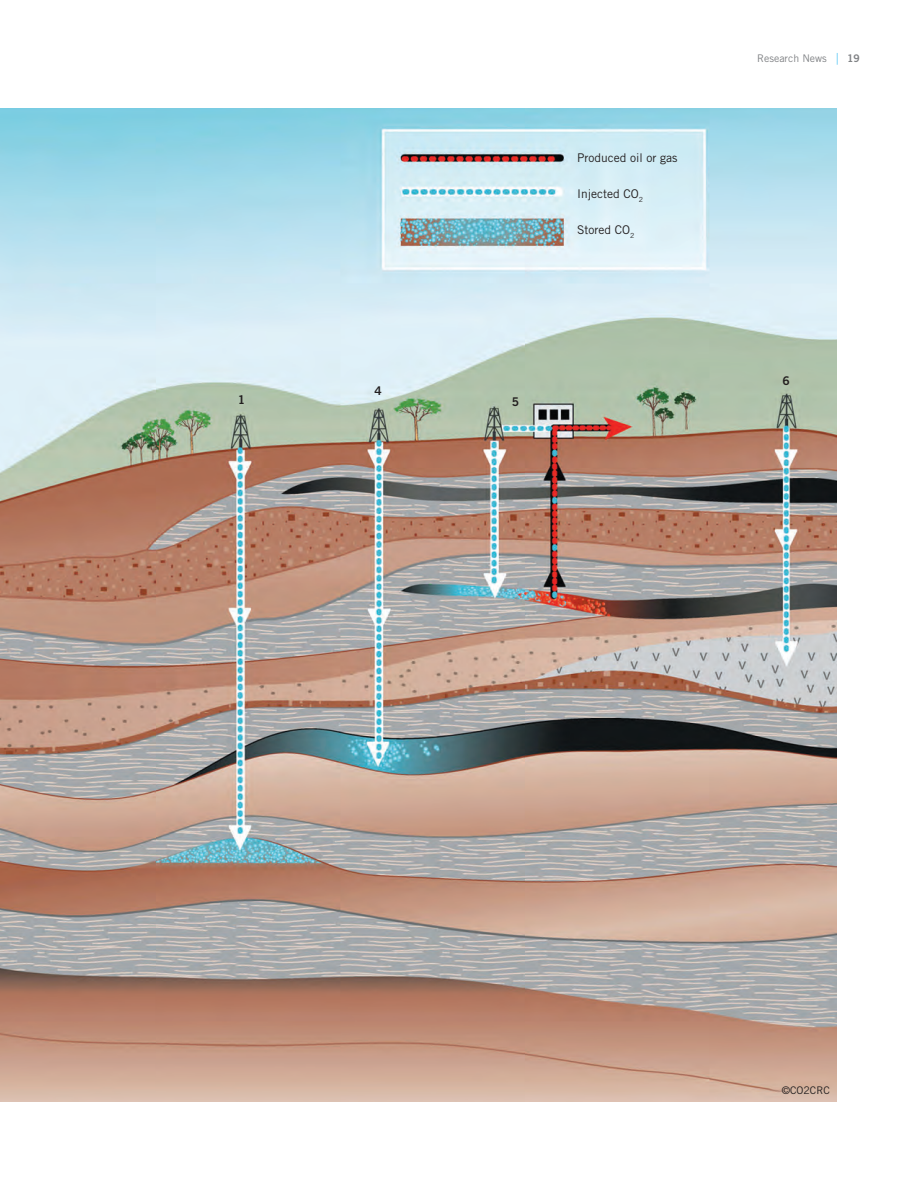
<style>
.page{position:relative;width:918px;height:1188px;background:#fff}
.page>*{position:absolute;margin:0;border:0;box-sizing:border-box;transform-origin:0 0}
.t1{font:12px "Trade Gothic LT Std";color:#231f20}
.t2{font:12px "Trade Gothic LT Std Bd 2";color:#231f20}
.t3{font:10.5px "Trade Gothic LT Std";color:#808285}
.t4{font:10.5px "Trade Gothic LT Std";color:#231f20}
.t5{font:10.5px "Trade Gothic LT Std Bd 2";color:#808285}
</style>
<div class="page">
<svg style="left:837px;top:53px;width:1px;height:12px"></svg>
<img style="left:0;top:108px;width:836px;height:994px">
<p class="t2" style="left:238px;top:392px;width:9px">1</p>
<p class="t2" style="left:374px;top:383px;width:9px">4</p>
<p class="t1" style="left:577px;top:150px;width:102px">Produced oil or gas</p>
<p class="t1" style="left:577px;top:186px;width:67px">Injected CO<sub>2</sub></p>
<p class="t1" style="left:577px;top:222px;width:59px">Stored CO<sub>2</sub></p>
<p class="t2" style="left:512px;top:394px;width:9px">5</p>
<p class="t3" style="left:757px;top:52px;width:71px">Research News</p>
<p class="t5" style="left:847px;top:51px;width:14px">19</p>
<p class="t2" style="left:783px;top:373px;width:9px">6</p>
<p class="t4" style="left:782px;top:1084px;width:50px">©CO2CRC</p>
</div>
